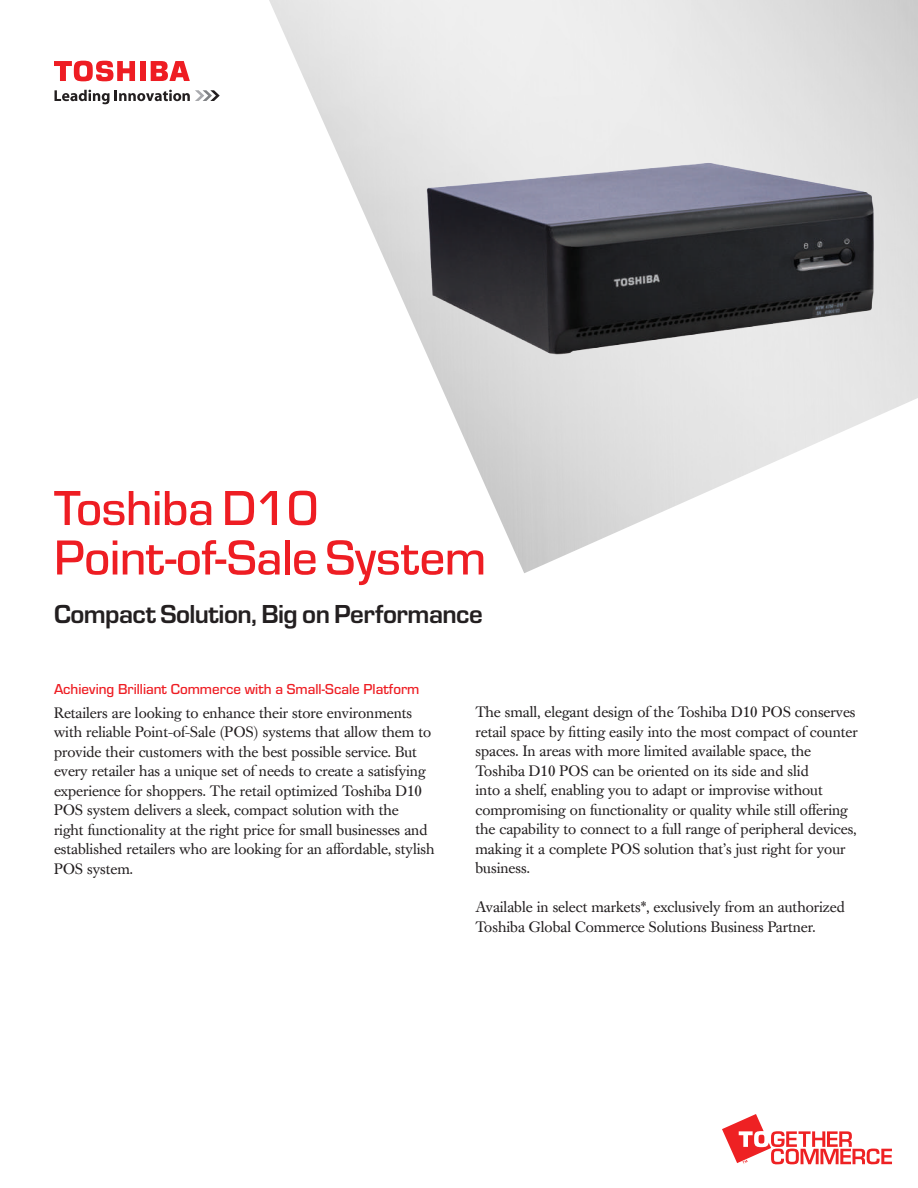
<style>
.page{position:relative;width:918px;height:1188px;background:#fff}
.page>*{position:absolute;margin:0;border:0;box-sizing:border-box;transform-origin:0 0}
.t1{font:500 51px/49.5px "Eurostile";letter-spacing:-.01em;color:#ee1d23}
.t2{font:700 27px "Eurostile";letter-spacing:-.02em;color:#231f20}
.t3{font:15px/19.5px "Caslon Book BE";color:#231f20}
.t4{font:500 15px "Eurostile";color:#ee1d23}
</style>
<div class="page">
<svg style="left:722px;top:1114px;width:170px;height:50px"></svg>
<img style="left:269px;top:0;width:649px;height:573px">
<img style="left:394px;top:31px;width:507px;height:426px">
<svg style="left:55px;top:90px;width:165px;height:14px"></svg>
<div style="left:140px;top:61px;width:6px;height:20px;background:#ee1d23"></div>
<svg style="left:151px;top:61px;width:39px;height:20px"></svg>
<svg style="left:54px;top:61px;width:81px;height:21px"></svg>
<h1 class="t1" style="left:54px;top:481px;width:434px">Toshiba D10<br>Point-of-Sale System</h1>
<h2 class="t2" style="left:54px;top:594px;width:430px">Compact Solution, Big on Performance</h2>
<p class="t4" style="left:54px;top:679px;width:367px">Achieving Brilliant Commerce with a Small-Scale Platform</p>
<p class="t3" style="left:54px;top:703px;width:382px">Retailers are looking to enhance their store environments with reliable Point-of-Sale (POS) systems that allow them to provide their customers with the best possible service. But every retailer has a unique set of needs to create a satisfying experience for shoppers. The retail optimized Toshiba D10<br>POS system delivers a sleek, compact solution with the<br>right functionality at the right price for small businesses and established retailers who are looking for an affordable, stylish POS system.</p>
<p class="t3" style="left:476px;top:703px;width:384px">The small, elegant design of the Toshiba D10 POS conserves retail space by fitting easily into the most compact of counter spaces. In areas with more limited available space, the Toshiba D10 POS can be oriented on its side and slid<br>into a shelf, enabling you to adapt or improvise without compromising on functionality or quality while still offering the capability to connect to a full range of peripheral devices, making it a complete POS solution that’s just right for your business.</p>
<p class="t3" style="left:476px;top:898px;width:371px">Available in select markets*, exclusively from an authorized<br>Toshiba Global Commerce Solutions Business Partner.</p>
</div>
